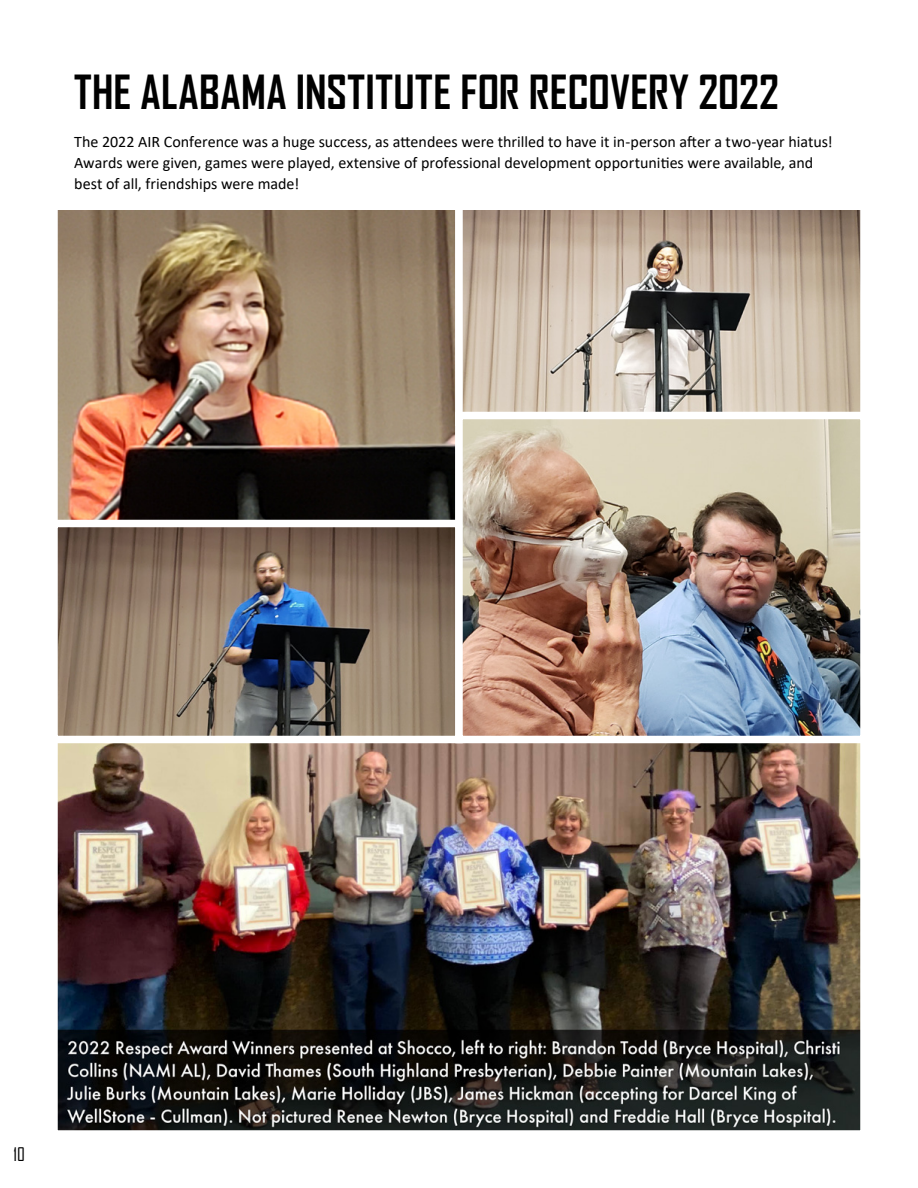
<style>
.page{position:relative;width:918px;height:1188px;background:#fff}
.page>*{position:absolute;margin:0;border:0;box-sizing:border-box;transform-origin:0 0}
.t1{font:700 45px "Agency FB";letter-spacing:.005em;color:#000}
.t2{font:18px "Agency FB";color:#000}
.t3{font:16.05px/21px "Calibri";color:#000}
</style>
<div class="page">
<img style="left:59px;top:211px;width:395px;height:309px">
<div style="left:50px;top:202px;width:413px;height:331px;border:8px solid #fff"></div>
<img style="left:59px;top:743px;width:800px;height:386px">
<div style="left:50px;top:733px;width:818px;height:405px;border:8px solid #fff"></div>
<img style="left:59px;top:529px;width:395px;height:205px">
<div style="left:50px;top:520px;width:413px;height:223px;border:8px solid #fff"></div>
<img style="left:464px;top:211px;width:395px;height:201px">
<div style="left:455px;top:202px;width:413px;height:224px;border:8px solid #fff"></div>
<img style="left:464px;top:421px;width:395px;height:313px">
<div style="left:455px;top:412px;width:413px;height:331px;border:8px solid #fff"></div>
<h1 class="t1" style="left:74px;top:64px;width:706px">THE ALABAMA INSTITUTE FOR RECOVERY 2022</h1>
<p class="t3" style="left:74px;top:131px;width:760px">The 2022 AIR Conference was a huge success, as attendees were thrilled to have it in-person after a two-year hiatus!<br>Awards were given, games were played, extensive of professional development opportunities were available, and best of all, friendships were made!</p>
<p class="t2" style="left:14px;top:1144px;width:13px">10</p>
</div>
